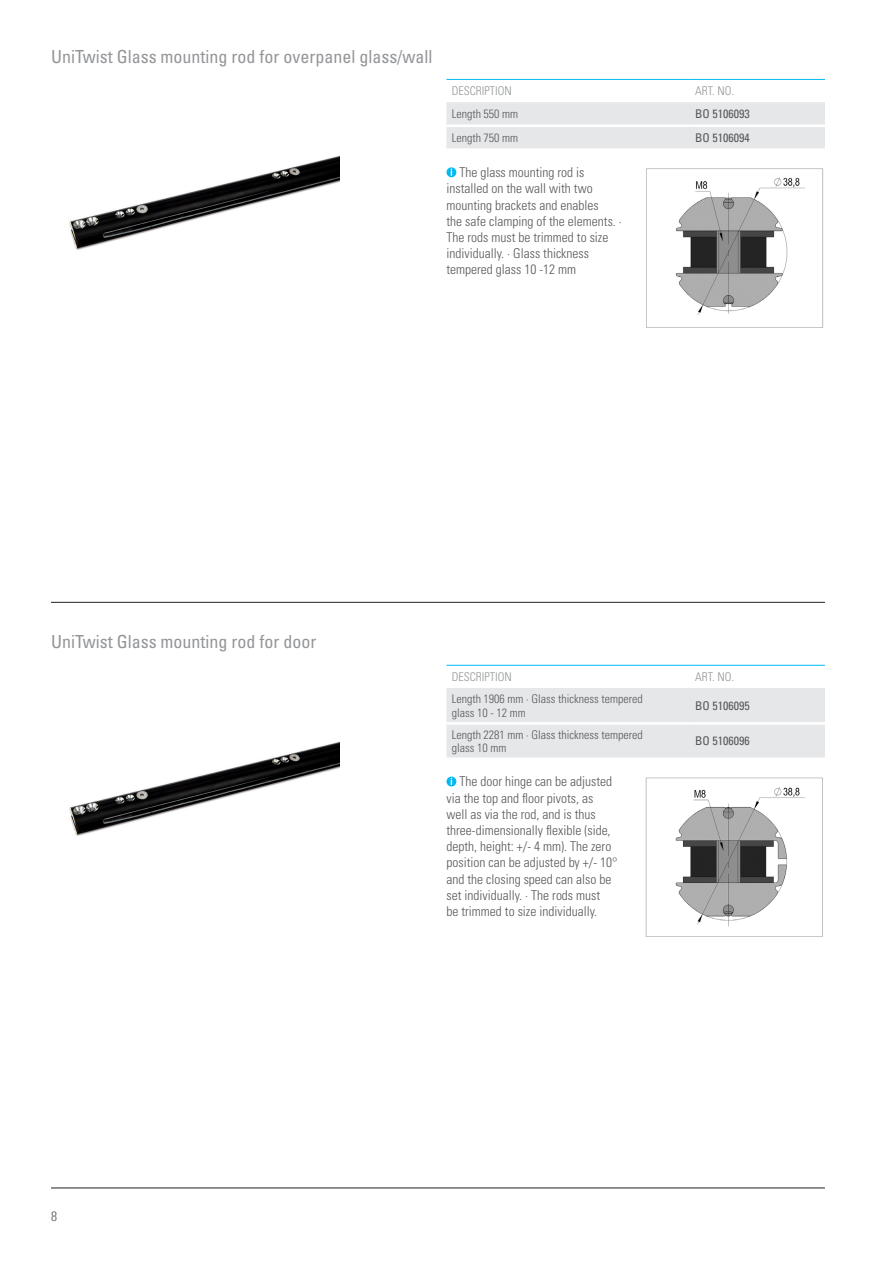
<style>
.page{position:relative;width:893px;height:1263px;background:#fff}
.page>*{position:absolute;margin:0;border:0;box-sizing:border-box;transform-origin:0 0}
.t1{font:condensed 18px "Univers";color:#939598}
.t2{font:300 condensed 13.5px/16.2px "Univers";color:#57585a}
.t3{font:300 condensed 12px/13.5px "Univers";color:#57585a}
.t4{font:300 condensed 12px "Univers";color:#939598}
.t5{font:condensed 12px "Univers";color:#57585a}
</style>
<div class="page">
<hr style="left:51px;top:1188px;width:774px;height:1px;background:#231f20">
<hr style="left:51px;top:602px;width:774px;height:1px;background:#231f20">
<img style="left:69px;top:156px;width:270px;height:94px">
<img style="left:69px;top:742px;width:270px;height:94px">
<img style="left:646px;top:168px;width:178px;height:160px">
<img style="left:645px;top:777px;width:178px;height:160px">
<div style="left:446px;top:102px;width:379px;height:46px;background:#e6e7e9"></div>
<hr style="left:446px;top:79px;width:244px;height:1px;background:#00baf1">
<hr style="left:690px;top:79px;width:135px;height:1px;background:#00baf1">
<hr style="left:446px;top:124px;width:244px;height:3px;background:#fff">
<hr style="left:690px;top:124px;width:135px;height:3px;background:#fff">
<div style="left:446px;top:688px;width:379px;height:69px;background:#e6e7e9"></div>
<hr style="left:446px;top:665px;width:244px;height:1px;background:#00baf1">
<hr style="left:690px;top:665px;width:135px;height:1px;background:#00baf1">
<hr style="left:446px;top:722px;width:244px;height:3px;background:#fff">
<hr style="left:690px;top:722px;width:135px;height:3px;background:#fff">
<svg style="left:446px;top:167px;width:10px;height:10px"></svg>
<svg style="left:446px;top:776px;width:10px;height:10px"></svg>
<h1 class="t1" style="left:51px;top:45px;width:383px">UniTwist Glass mounting rod for overpanel glass/wall</h1>
<p class="t4" style="left:452px;top:83px;width:61px">DESCRIPTION</p>
<p class="t4" style="left:695px;top:83px;width:40px">ART. NO.</p>
<p class="t3" style="left:452px;top:107px;width:68px">Length 550 mm</p>
<p class="t5" style="left:695px;top:106px;width:56px">BO 5106093</p>
<p class="t3" style="left:452px;top:131px;width:68px">Length 750 mm</p>
<p class="t5" style="left:695px;top:130px;width:56px">BO 5106094</p>
<p class="t2" style="left:446px;top:164px;width:177px;text-indent:13px">The glass mounting rod is installed on the wall with two mounting brackets and enables<br>the safe clamping of the elements. ·<br>The rods must be trimmed to size individually. · Glass thickness tempered glass 10 -12 mm</p>
<h1 class="t1" style="left:51px;top:630px;width:267px">UniTwist Glass mounting rod for door</h1>
<p class="t2" style="left:51px;top:1208px;width:7px">8</p>
<p class="t4" style="left:452px;top:669px;width:61px">DESCRIPTION</p>
<p class="t4" style="left:695px;top:669px;width:40px">ART. NO.</p>
<p class="t3" style="left:452px;top:692px;width:192px">Length 1906 mm · Glass thickness tempered glass 10 - 12 mm</p>
<p class="t5" style="left:695px;top:698px;width:56px">BO 5106095</p>
<p class="t3" style="left:452px;top:728px;width:192px">Length 2281 mm · Glass thickness tempered glass 10 mm</p>
<p class="t5" style="left:695px;top:733px;width:56px">BO 5106096</p>
<p class="t2" style="left:446px;top:774px;width:173px;text-indent:13px">The door hinge can be adjusted via the top and floor pivots, as well as via the rod, and is thus three-dimensionally flexible (side, depth, height: +/- 4 mm). The zero position can be adjusted by +/- 10° and the closing speed can also be set individually. · The rods must<br>be trimmed to size individually.</p>
</div>
